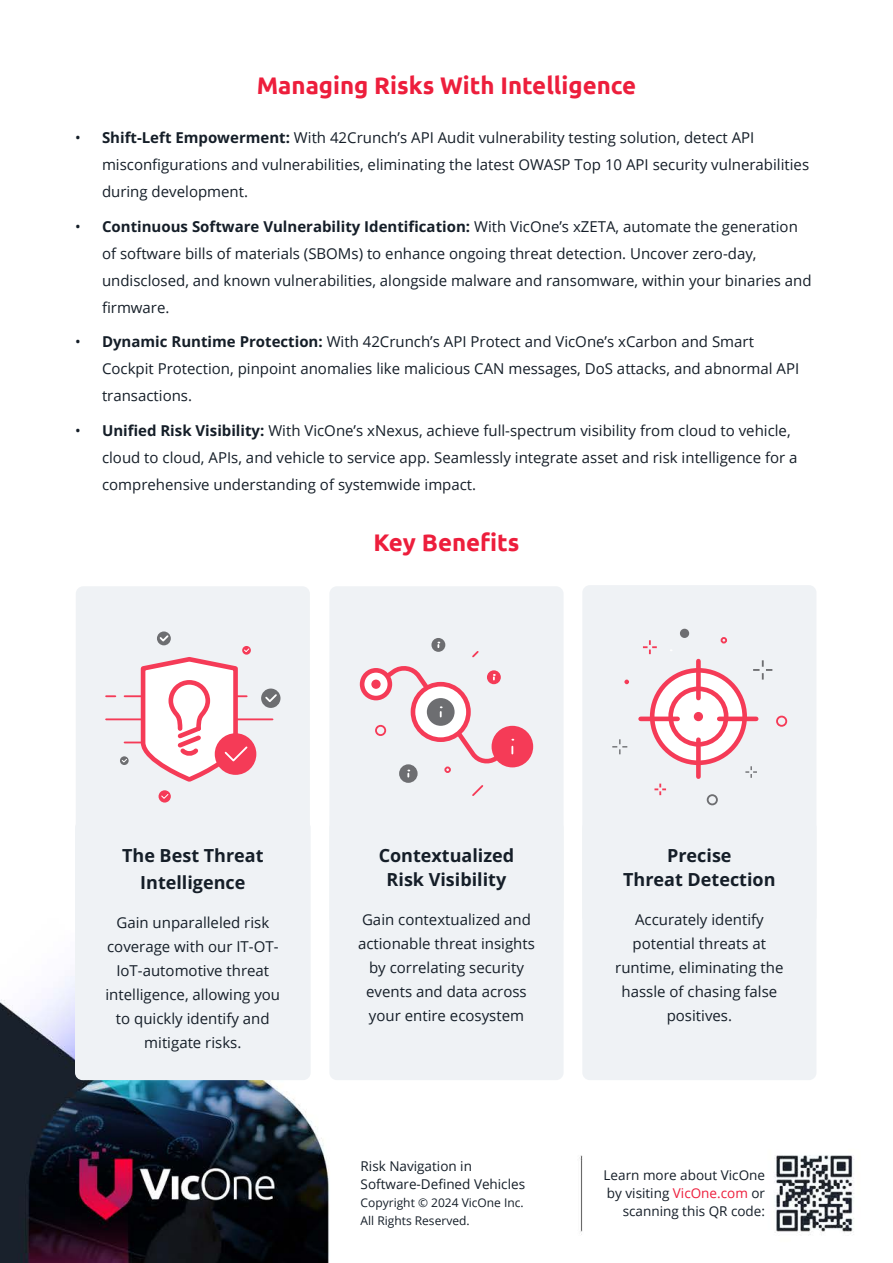
<style>
.page{position:relative;width:893px;height:1263px;background:#fff}
.page>*{position:absolute;margin:0;border:0;box-sizing:border-box;transform-origin:0 0}
.t1{font:700 24px "Ubuntu";color:#ed1e3c}
.t2{font:700 18px/24px "Open Sans";color:#151e28;text-align:center}
.t3{font:15px/24px "Open Sans";color:#151e28}
.t4{font:13.5px/18px "Open Sans";color:#151e28;text-align:right}
.t5{font:12px/18px "Open Sans";color:#151e28}
.s1{font-weight:700}
.s2{color:#ed1e3c}
</style>
<div class="page">
<img style="left:0;top:589px;width:854px;height:674px">
<div style="left:329px;top:586px;width:235px;height:340px;background:#eff2f5;border-radius:8px"></div>
<div style="left:582px;top:585px;width:234px;height:339px;background:#eff2f5;border-radius:8px"></div>
<div style="left:76px;top:586px;width:234px;height:340px;background:#eff2f5;border-radius:8px"></div>
<div style="left:75px;top:820px;width:236px;height:260px;background:#eff2f5;border-radius:8px"></div>
<div style="left:329px;top:820px;width:235px;height:260px;background:#eff2f5;border-radius:8px"></div>
<div style="left:582px;top:820px;width:234px;height:260px;background:#eff2f5;border-radius:8px"></div>
<hr style="left:106px;top:718px;width:37px;height:2px;background:#f53b57">
<hr style="left:236px;top:718px;width:37px;height:2px;background:#f53b57">
<svg style="left:106px;top:695px;width:9px;height:2px"></svg>
<div style="left:215px;top:733px;width:41px;height:42px;background:#f53b57;border-radius:50%"></div>
<svg style="left:261px;top:688px;width:19px;height:20px"></svg>
<svg style="left:264px;top:692px;width:15px;height:12px"></svg>
<svg style="left:157px;top:631px;width:14px;height:14px"></svg>
<svg style="left:121px;top:634px;width:129px;height:148px"></svg>
<div style="left:159px;top:790px;width:12px;height:12px;background:#f53b57;border-radius:50%"></div>
<svg style="left:161px;top:794px;width:8px;height:5px"></svg>
<svg style="left:431px;top:638px;width:14px;height:14px"></svg>
<svg style="left:362px;top:670px;width:28px;height:28px"></svg>
<div style="left:360px;top:668px;width:32px;height:32px;border:5px solid #f53b57;border-radius:50%"></div>
<svg style="left:399px;top:764px;width:19px;height:19px"></svg>
<div style="left:492px;top:726px;width:41px;height:41px;background:#f53b57;border-radius:50%"></div>
<svg style="left:472px;top:785px;width:12px;height:11px"></svg>
<svg style="left:370px;top:642px;width:146px;height:135px"></svg>
<svg style="left:652px;top:670px;width:93px;height:93px;fill:#fff"></svg>
<div style="left:650px;top:668px;width:97px;height:97px;border:5px solid #f53b57;border-radius:50%"></div>
<div style="left:671px;top:689px;width:55px;height:55px;background:#fff;border-radius:50%"></div>
<div style="left:668px;top:686px;width:60px;height:61px;border:5px solid #f53b57;border-radius:50%"></div>
<div style="left:694px;top:712px;width:9px;height:9px;background:#f53b57;border-radius:50%"></div>
<div style="left:696px;top:661px;width:5px;height:37px;background:#f53b57"></div>
<div style="left:696px;top:740px;width:5px;height:37px;background:#f53b57"></div>
<div style="left:719px;top:716px;width:37px;height:5px;background:#f53b57"></div>
<div style="left:641px;top:716px;width:37px;height:5px;background:#f53b57"></div>
<svg style="left:643px;top:640px;width:14px;height:14px"></svg>
<svg style="left:654px;top:784px;width:12px;height:11px"></svg>
<svg style="left:745px;top:766px;width:12px;height:12px"></svg>
<svg style="left:612px;top:739px;width:15px;height:15px"></svg>
<svg style="left:753px;top:660px;width:19px;height:19px"></svg>
<div style="left:776px;top:716px;width:11px;height:11px;border:2px solid #f53b57;border-radius:50%"></div>
<div style="left:707px;top:794px;width:11px;height:11px;border:2px solid #6d6e71;border-radius:50%"></div>
<div style="left:680px;top:629px;width:9px;height:9px;background:#6d6e71;border-radius:50%"></div>
<svg style="left:721px;top:637px;width:6px;height:6px"></svg>
<svg style="left:624px;top:679px;width:5px;height:5px"></svg>
<h1 class="t1" style="left:257px;top:71px;width:381px">Managing Risks With Intelligence</h1>
<p class="t3" style="left:102px;top:124px;width:709px;line-height:27px;text-indent:-27px">• <span class="s1">Shift-Left Empowerment:</span> With 42Crunch’s API Audit vulnerability testing solution, detect API misconfigurations and vulnerabilities, eliminating the latest OWASP Top 10 API security vulnerabilities during development.</p>
<p class="t3" style="left:102px;top:212px;width:711px;line-height:27px;text-indent:-27px">• <span class="s1">Continuous Software Vulnerability Identification:</span> With VicOne’s xZETA, automate the generation of software bills of materials (SBOMs) to enhance ongoing threat detection. Uncover zero-day, undisclosed, and known vulnerabilities, alongside malware and ransomware, within your binaries and firmware.</p>
<p class="t3" style="left:102px;top:328px;width:699px;line-height:27px;text-indent:-27px">• <span class="s1">Dynamic Runtime Protection:</span> With 42Crunch’s API Protect and VicOne’s xCarbon and Smart<br>Cockpit Protection, pinpoint anomalies like malicious CAN messages, DoS attacks, and abnormal API transactions.</p>
<p class="t3" style="left:102px;top:416px;width:697px;line-height:27px;text-indent:-27px">• <span class="s1">Unified Risk Visibility:</span> With VicOne’s xNexus, achieve full-spectrum visibility from cloud to vehicle, cloud to cloud, APIs, and vehicle to service app. Seamlessly integrate asset and risk intelligence for a comprehensive understanding of systemwide impact.</p>
<h1 class="t1" style="left:373px;top:528px;width:147px">Key Benefits</h1>
<p class="t2" style="left:122px;top:841px;width:143px;line-height:27px">The Best Threat<br>Intelligence</p>
<p class="t3" style="left:105px;top:910px;width:176px;text-align:center">Gain unparalleled risk coverage with our IT-OT-<br>IoT-automotive threat intelligence, allowing you to quickly identify and mitigate risks.</p>
<p class="t2" style="left:379px;top:843px;width:137px">Contextualized<br>Risk Visibility</p>
<p class="t3" style="left:358px;top:907px;width:178px;text-align:center">Gain contextualized and actionable threat insights by correlating security events and data across your entire ecosystem</p>
<p class="t4" style="left:361px;top:1156px;width:166px;text-align:left">Risk Navigation in<br>Software-Defined Vehicles</p>
<p class="t5" style="left:361px;top:1193px;width:165px">Copyright © 2024 VicOne Inc.<br>All Rights Reserved.</p>
<p class="t2" style="left:623px;top:843px;width:154px">Precise<br>Threat Detection</p>
<p class="t3" style="left:615px;top:907px;width:170px;text-align:center">Accurately identify potential threats at runtime, eliminating the hassle of chasing false positives.</p>
<p class="t4" style="left:604px;top:1165px;width:163px">Learn more about VicOne by visiting <span class="s2">VicOne.com</span> or scanning this QR code:</p>
</div>
